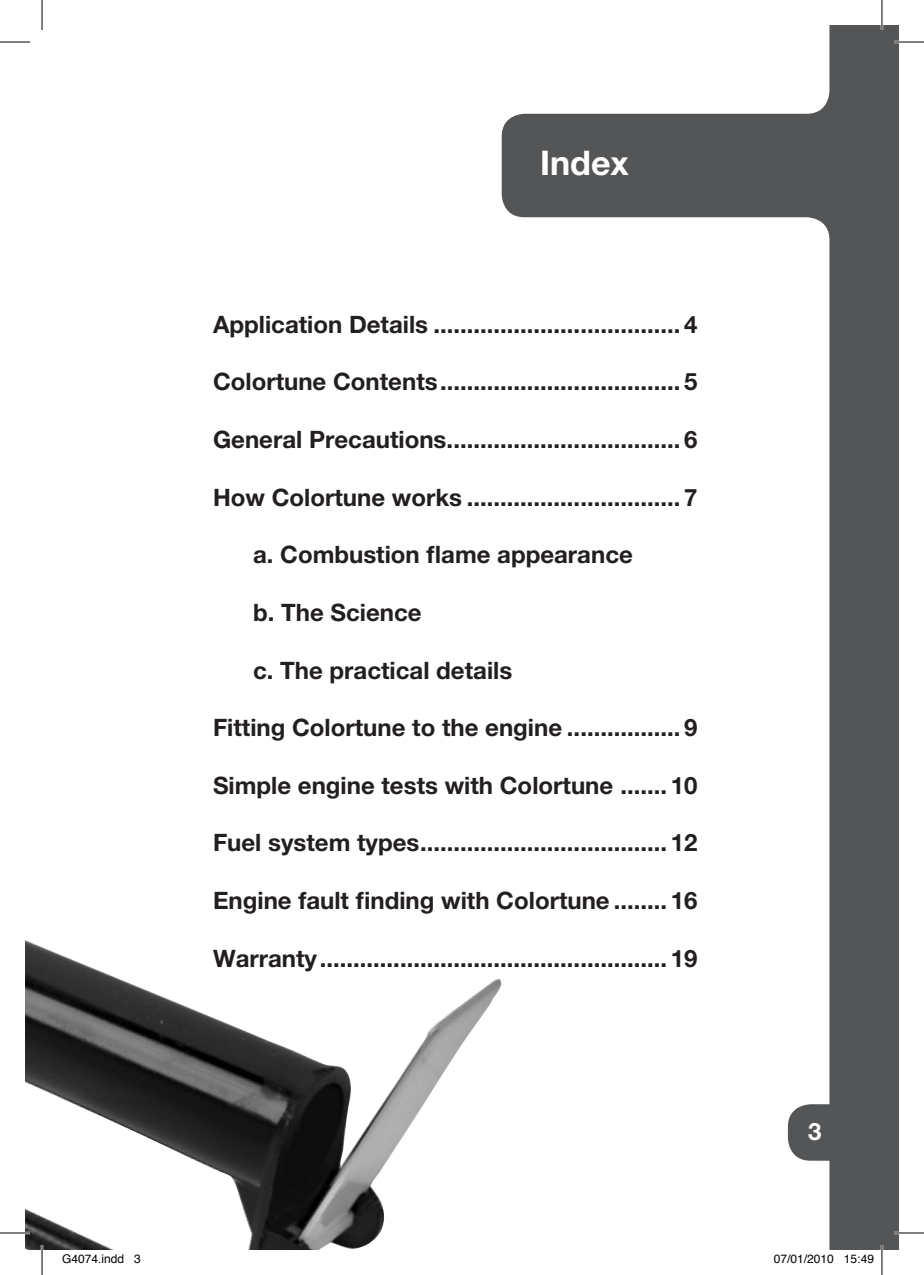
<style>
.page{position:relative;width:924px;height:1275px;background:#fff}
.page>*{position:absolute;margin:0;border:0;box-sizing:border-box;transform-origin:0 0}
.t1{font:700 34px "Helvetica Neue LT Pro";color:#fff}
.t2{font:700 24px "Helvetica Neue LT Pro";color:#231f20}
.t3{font:700 24px "Helvetica Neue LT Pro";color:#fff}
.t4{font:12px "Helvetica";color:#000}
</style>
<div class="page">
<img style="left:25px;top:940px;width:476px;height:310px">
<svg style="left:501px;top:25px;width:397px;height:1225px"></svg>
<hr style="left:893px;top:41px;width:30px;height:2px;background:#fff">
<hr style="left:0;top:1231px;width:30px;height:3px;background:#fff">
<hr style="left:893px;top:1231px;width:30px;height:3px;background:#fff">
<hr style="left:41px;top:1245px;width:2px;height:30px;background:#fff">
<hr style="left:880px;top:0;width:2px;height:30px;background:#fff">
<hr style="left:880px;top:1245px;width:2px;height:30px;background:#fff">
<hr style="left:0;top:42px;width:30px;height:1px;background:#000">
<hr style="left:893px;top:42px;width:30px;height:1px;background:#000">
<hr style="left:0;top:1232px;width:30px;height:1px;background:#000">
<hr style="left:893px;top:1232px;width:30px;height:1px;background:#000">
<hr style="left:42px;top:0;width:1px;height:30px;background:#000">
<hr style="left:42px;top:1245px;width:1px;height:30px;background:#000">
<hr style="left:881px;top:0;width:1px;height:30px;background:#000">
<hr style="left:881px;top:1245px;width:1px;height:30px;background:#000">
<h1 class="t1" style="left:539px;top:142px;width:90px">Index</h1>
<p class="t2" style="left:213px;top:309px;width:486px">Application Details ..................................... 4</p>
<p class="t2" style="left:213px;top:367px;width:486px">Colortune Contents.................................... 5</p>
<p class="t2" style="left:213px;top:424px;width:486px">General Precautions................................... 6</p>
<p class="t2" style="left:213px;top:482px;width:486px">How Colortune works ................................ 7</p>
<p class="t2" style="left:253px;top:540px;width:381px">a. Combustion flame appearance</p>
<p class="t2" style="left:253px;top:597px;width:170px">b. The Science</p>
<p class="t2" style="left:253px;top:655px;width:261px">c. The practical details</p>
<p class="t2" style="left:213px;top:712px;width:486px">Fitting Colortune to the engine ................. 9</p>
<p class="t2" style="left:213px;top:770px;width:486px">Simple engine tests with Colortune ....... 10</p>
<p class="t2" style="left:213px;top:828px;width:486px">Fuel system types..................................... 12</p>
<p class="t2" style="left:213px;top:885px;width:486px">Engine fault finding with Colortune ........ 16</p>
<p class="t2" style="left:213px;top:943px;width:486px">Warranty.................................................... 19</p>
<p class="t3" style="left:807px;top:1116px;width:15px">3</p>
<p class="t4" style="left:62px;top:1248px;width:80px">G4074.indd 3</p>
<p class="t4" style="left:773px;top:1248px;width:102px">07/01/2010 15:49</p>
</div>
